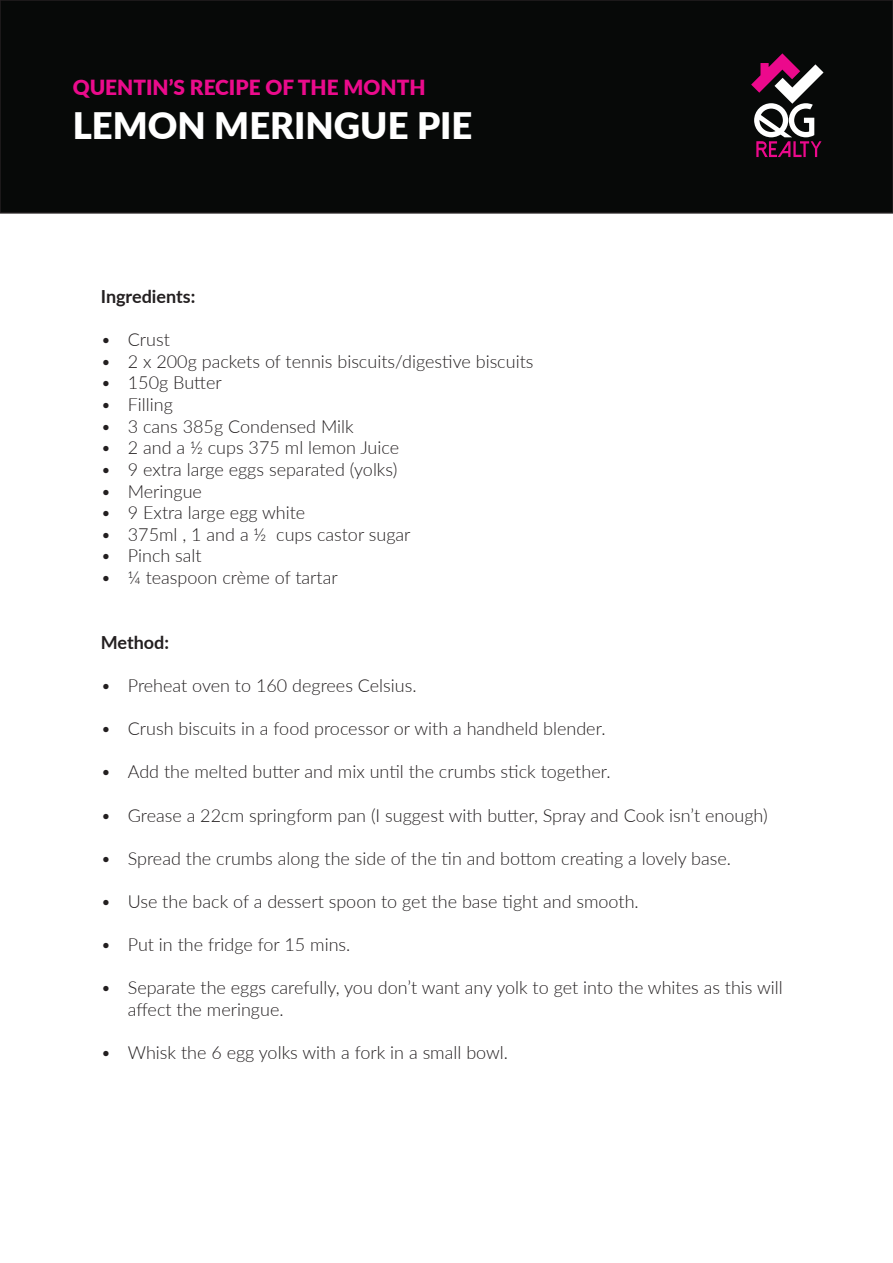
<style>
.page{position:relative;width:893px;height:1263px;background:#fff}
.page>*{position:absolute;margin:0;border:0;box-sizing:border-box;transform-origin:0 0}
.t1{font:900 36.45px "Lato";color:#fff}
.t2{font:900 20.85px "Lato";color:#eb0b8c}
.t3{font:300 18px/21.6px "Lato";color:#231f20}
.t4{font:700 18px "Lato";color:#231f20}
</style>
<div class="page">
<div style="left:0;top:0;width:893px;height:213px;background:#070908"></div>
<div style="left:0;top:0;width:893px;height:214px;border:2px solid #231f20"></div>
<svg style="left:751px;top:53px;width:72px;height:104px"></svg>
<p class="t2" style="left:73px;top:71px;width:355px">QUENTIN’S RECIPE OF THE MONTH</p>
<h1 class="t1" style="left:73px;top:98px;width:401px">LEMON MERINGUE PIE</h1>
<p class="t4" style="left:101px;top:283px;width:96px">Ingredients:</p>
<p class="t3" style="left:101px;top:328px;width:71px">• Crust</p>
<p class="t3" style="left:101px;top:350px;width:434px">• 2 x 200g packets of tennis biscuits/digestive biscuits</p>
<p class="t3" style="left:101px;top:372px;width:123px">• 150g Butter</p>
<p class="t3" style="left:101px;top:393px;width:74px">• Filling</p>
<p class="t3" style="left:101px;top:415px;width:255px">• 3 cans 385g Condensed Milk</p>
<p class="t3" style="left:101px;top:436px;width:300px">• 2 and a ½ cups 375 ml lemon Juice</p>
<p class="t3" style="left:101px;top:458px;width:298px">• 9 extra large eggs separated (yolks)</p>
<p class="t3" style="left:101px;top:480px;width:103px">• Meringue</p>
<p class="t3" style="left:101px;top:501px;width:206px">• 9 Extra large egg white</p>
<p class="t3" style="left:101px;top:523px;width:311px">• 375ml , 1 and a ½ cups castor sugar</p>
<p class="t3" style="left:101px;top:544px;width:102px">• Pinch salt</p>
<p class="t3" style="left:101px;top:566px;width:239px">• ¼ teaspoon crème of tartar</p>
<p class="t4" style="left:101px;top:629px;width:70px">Method:</p>
<p class="t3" style="left:101px;top:674px;width:317px">• Preheat oven to 160 degrees Celsius.</p>
<p class="t3" style="left:101px;top:717px;width:506px">• Crush biscuits in a food processor or with a handheld blender.</p>
<p class="t3" style="left:101px;top:760px;width:511px">• Add the melted butter and mix until the crumbs stick together.</p>
<p class="t3" style="left:101px;top:804px;width:669px">• Grease a 22cm springform pan (I suggest with butter, Spray and Cook isn’t enough)</p>
<p class="t3" style="left:101px;top:847px;width:632px">• Spread the crumbs along the side of the tin and bottom creating a lovely base.</p>
<p class="t3" style="left:101px;top:890px;width:539px">• Use the back of a dessert spoon to get the base tight and smooth.</p>
<p class="t3" style="left:101px;top:933px;width:251px">• Put in the fridge for 15 mins.</p>
<p class="t3" style="left:128px;top:976px;width:656px;text-indent:-27px">• Separate the eggs carefully, you don’t want any yolk to get into the whites as this will affect the meringue.</p>
<p class="t3" style="left:101px;top:1041px;width:409px">• Whisk the 6 egg yolks with a fork in a small bowl.</p>
</div>
